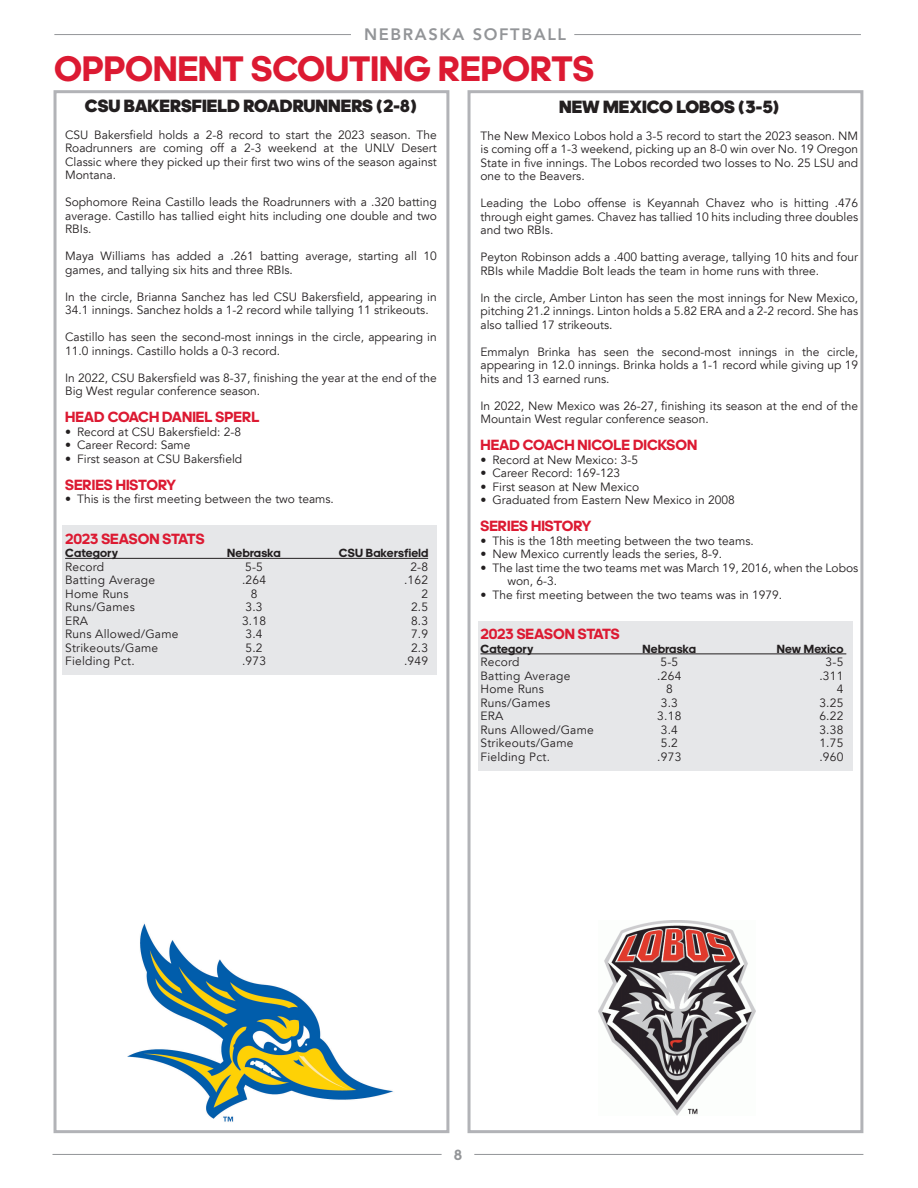
<style>
.page{position:relative;width:918px;height:1188px;background:#fff}
.page>*{position:absolute;margin:0;border:0;box-sizing:border-box;transform-origin:0 0}
.Subhead{font:700 36px "adineue PRO";color:#dc1a32}
.t1{font:900 18px "adineue PRO";color:#231f20}
.t2{font:800 16.5px "Avenir LT Std";letter-spacing:.1em;color:#939598}
.t3{font:700 15px "adineue PRO";color:#dc1a32}
.t4{font:700 15px "adineue PRO";color:#939598}
.t5{font:12px/13.5px "Avenir LT Std";color:#231f20}
.t6{font:12px "Avenir LT Std";letter-spacing:.02em;color:#231f20}
.t7{font:700 12px "adineue PRO";letter-spacing:.02em;color:#231f20}
</style>
<div class="page">
<hr style="left:54px;top:34px;width:297px;height:1px;background:#939598">
<hr style="left:574px;top:34px;width:287px;height:1px;background:#939598">
<hr style="left:52px;top:1154px;width:390px;height:1px;background:#939598">
<hr style="left:474px;top:1154px;width:389px;height:1px;background:#939598">
<div style="left:468px;top:90px;width:395px;height:1043px;border:3px solid #b2b3b7"></div>
<div style="left:54px;top:90px;width:395px;height:1043px;border:3px solid #b2b3b7"></div>
<div style="left:478px;top:622px;width:374px;height:149px;background:#e6e7e9"></div>
<div style="left:62px;top:526px;width:375px;height:149px;background:#e6e7e9"></div>
<hr style="left:65px;top:558px;width:363px;height:1px;background:#231f20">
<hr style="left:480px;top:654px;width:366px;height:1px;background:#231f20">
<img style="left:127px;top:923px;width:267px;height:199px">
<img style="left:598px;top:921px;width:158px;height:195px">
<h3 class="t2" style="left:364px;top:25px;width:204px">NEBRASKA SOFTBALL</h3>
<p class="Subhead" style="left:54px;top:48px;width:541px">OPPONENT SCOUTING REPORTS</p>
<p class="t1" style="left:559px;top:96px;width:222px">NEW MEXICO LOBOS (3-5)</p>
<p class="t5" style="left:480px;top:129px;width:379px;text-align:justify">The New Mexico Lobos hold a 3-5 record to start the 2023 season. NM is coming off a 1-3 weekend, picking up an 8-0 win over No. 19 Oregon State in five innings. The Lobos recorded two losses to No. 25 LSU and one to the Beavers.</p>
<p class="t5" style="left:480px;top:197px;width:379px;text-align:justify">Leading the Lobo offense is Keyannah Chavez who is hitting .476 through eight games. Chavez has tallied 10 hits including three doubles and two RBIs.</p>
<p class="t5" style="left:480px;top:251px;width:379px">Peyton Robinson adds a .400 batting average, tallying 10 hits and four<br>RBIs while Maddie Bolt leads the team in home runs with three.</p>
<p class="t5" style="left:480px;top:291px;width:379px;text-align:justify">In the circle, Amber Linton has seen the most innings for New Mexico, pitching 21.2 innings. Linton holds a 5.82 ERA and a 2-2 record. She has also tallied 17 strikeouts.</p>
<p class="t5" style="left:480px;top:345px;width:379px;text-align:justify">Emmalyn Brinka has seen the second-most innings in the circle, appearing in 12.0 innings. Brinka holds a 1-1 record while giving up 19 hits and 13 earned runs.</p>
<p class="t5" style="left:480px;top:399px;width:379px">In 2022, New Mexico was 26-27, finishing its season at the end of the<br>Mountain West regular conference season.</p>
<p class="t3" style="left:480px;top:436px;width:218px">HEAD COACH NICOLE DICKSON</p>
<p class="t5" style="left:480px;top:453px;width:159px">• Record at New Mexico: 3-5</p>
<p class="t5" style="left:480px;top:467px;width:141px">• Career Record: 169-123</p>
<p class="t5" style="left:480px;top:480px;width:160px">• First season at New Mexico</p>
<p class="t5" style="left:480px;top:494px;width:256px">• Graduated from Eastern New Mexico in 2008</p>
<p class="t3" style="left:480px;top:517px;width:113px">SERIES HISTORY</p>
<p class="t5" style="left:480px;top:534px;width:275px">• This is the 18th meeting between the two teams.</p>
<p class="t5" style="left:480px;top:548px;width:243px">• New Mexico currently leads the series, 8-9.</p>
<p class="t5" style="left:507px;top:561px;width:352px;text-indent:-27px">• The last time the two teams met was March 19, 2016, when the Lobos won, 6-3.</p>
<p class="t5" style="left:480px;top:588px;width:303px">• The first meeting between the two teams was in 1979.</p>
<p class="t3" style="left:480px;top:625px;width:141px">2023 SEASON STATS</p>
<p class="t7" style="left:480px;top:642px;width:54px">Category</p>
<p class="t7" style="left:643px;top:642px;width:55px">Nebraska</p>
<p class="t7" style="left:777px;top:642px;width:68px">New Mexico</p>
<p class="t5" style="left:480px;top:656px;width:40px">Record</p>
<p class="t5" style="left:660px;top:656px;width:19px">5-5</p>
<p class="t5" style="left:826px;top:656px;width:19px">3-5</p>
<p class="t6" style="left:480px;top:669px;width:92px">Batting Average</p>
<p class="t5" style="left:657px;top:669px;width:26px">.264</p>
<p class="t5" style="left:819px;top:669px;width:26px">.311</p>
<p class="t6" style="left:480px;top:682px;width:65px">Home Runs</p>
<p class="t5" style="left:666px;top:683px;width:8px">8</p>
<p class="t5" style="left:837px;top:683px;width:8px">4</p>
<p class="t6" style="left:480px;top:696px;width:71px">Runs/Games</p>
<p class="t5" style="left:661px;top:696px;width:19px">3.3</p>
<p class="t5" style="left:819px;top:696px;width:26px">3.25</p>
<p class="t5" style="left:480px;top:710px;width:24px">ERA</p>
<p class="t5" style="left:657px;top:710px;width:26px">3.18</p>
<p class="t5" style="left:819px;top:710px;width:26px">6.22</p>
<p class="t6" style="left:480px;top:723px;width:115px">Runs Allowed/Game</p>
<p class="t5" style="left:661px;top:723px;width:19px">3.4</p>
<p class="t5" style="left:819px;top:723px;width:26px">3.38</p>
<p class="t6" style="left:480px;top:736px;width:95px">Strikeouts/Game</p>
<p class="t5" style="left:661px;top:737px;width:19px">5.2</p>
<p class="t5" style="left:819px;top:737px;width:26px">1.75</p>
<p class="t6" style="left:480px;top:750px;width:71px">Fielding Pct.</p>
<p class="t5" style="left:657px;top:750px;width:26px">.973</p>
<p class="t5" style="left:819px;top:750px;width:26px">.960</p>
<p class="t1" style="left:85px;top:95px;width:334px">CSU BAKERSFIELD ROADRUNNERS (2-8)</p>
<p class="t5" style="left:65px;top:128px;width:373px;text-align:justify">CSU Bakersfield holds a 2-8 record to start the 2023 season. The Roadrunners are coming off a 2-3 weekend at the UNLV Desert Classic where they picked up their first two wins of the season against Montana.</p>
<p class="t5" style="left:65px;top:196px;width:373px;text-align:justify">Sophomore Reina Castillo leads the Roadrunners with a .320 batting average. Castillo has tallied eight hits including one double and two RBIs.</p>
<p class="t5" style="left:65px;top:250px;width:373px">Maya Williams has added a .261 batting average, starting all 10 games, and tallying six hits and three RBIs.</p>
<p class="t5" style="left:65px;top:290px;width:373px">In the circle, Brianna Sanchez has led CSU Bakersfield, appearing in<br>34.1 innings. Sanchez holds a 1-2 record while tallying 11 strikeouts.</p>
<p class="t5" style="left:65px;top:331px;width:373px">Castillo has seen the second-most innings in the circle, appearing in<br>11.0 innings. Castillo holds a 0-3 record.</p>
<p class="t5" style="left:65px;top:371px;width:373px">In 2022, CSU Bakersfield was 8-37, finishing the year at the end of the<br>Big West regular conference season.</p>
<p class="t3" style="left:65px;top:408px;width:196px">HEAD COACH DANIEL SPERL</p>
<p class="t5" style="left:65px;top:425px;width:178px">• Record at CSU Bakersfield: 2-8</p>
<p class="t5" style="left:65px;top:439px;width:127px">• Career Record: Same</p>
<p class="t5" style="left:65px;top:452px;width:179px">• First season at CSU Bakersfield</p>
<p class="t3" style="left:65px;top:476px;width:113px">SERIES HISTORY</p>
<p class="t5" style="left:65px;top:493px;width:270px">• This is the first meeting between the two teams.</p>
<p class="t3" style="left:65px;top:530px;width:141px">2023 SEASON STATS</p>
<p class="t7" style="left:65px;top:546px;width:54px">Category</p>
<p class="t7" style="left:227px;top:546px;width:55px">Nebraska</p>
<p class="t7" style="left:339px;top:546px;width:91px">CSU Bakersfield</p>
<p class="t5" style="left:65px;top:560px;width:40px">Record</p>
<p class="t5" style="left:245px;top:560px;width:19px">5-5</p>
<p class="t5" style="left:410px;top:560px;width:19px">2-8</p>
<p class="t6" style="left:65px;top:573px;width:92px">Batting Average</p>
<p class="t5" style="left:242px;top:574px;width:26px">.264</p>
<p class="t5" style="left:404px;top:574px;width:26px">.162</p>
<p class="t6" style="left:65px;top:587px;width:65px">Home Runs</p>
<p class="t5" style="left:251px;top:587px;width:8px">8</p>
<p class="t5" style="left:421px;top:587px;width:8px">2</p>
<p class="t6" style="left:65px;top:600px;width:71px">Runs/Games</p>
<p class="t5" style="left:245px;top:601px;width:19px">3.3</p>
<p class="t5" style="left:411px;top:601px;width:19px">2.5</p>
<p class="t5" style="left:65px;top:614px;width:24px">ERA</p>
<p class="t5" style="left:242px;top:614px;width:26px">3.18</p>
<p class="t5" style="left:411px;top:614px;width:19px">8.3</p>
<p class="t6" style="left:65px;top:627px;width:115px">Runs Allowed/Game</p>
<p class="t5" style="left:245px;top:628px;width:19px">3.4</p>
<p class="t5" style="left:411px;top:628px;width:19px">7.9</p>
<p class="t6" style="left:65px;top:641px;width:95px">Strikeouts/Game</p>
<p class="t5" style="left:245px;top:641px;width:19px">5.2</p>
<p class="t5" style="left:411px;top:641px;width:19px">2.3</p>
<p class="t6" style="left:65px;top:654px;width:71px">Fielding Pct.</p>
<p class="t5" style="left:242px;top:655px;width:26px">.973</p>
<p class="t5" style="left:404px;top:655px;width:26px">.949</p>
<p class="t4" style="left:454px;top:1146px;width:10px">8</p>
</div>
